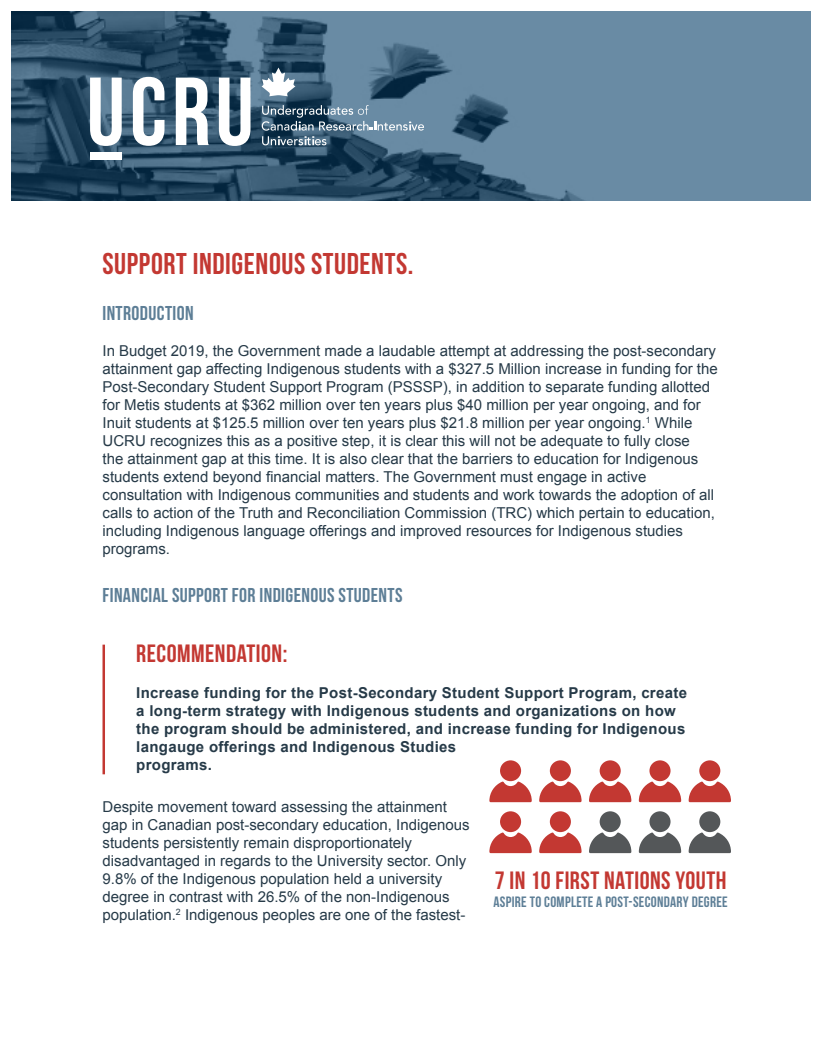
<style>
.page{position:relative;width:822px;height:1047px;background:#fff}
.page>*{position:absolute;margin:0;border:0;box-sizing:border-box;transform-origin:0 0}
.t1{font:700 30px "Bebas Neue";letter-spacing:.02em;color:#c33832}
.t2{font:25px "Bebas Neue";letter-spacing:.02em;color:#c33832}
.t3{font:20px "Bebas Neue";letter-spacing:.02em;color:#5d7e96}
.t4{font:15px/18px "Arial";color:#263a48}
.t5{font:700 15px/18px "Arial";letter-spacing:.02em;color:#263a48}
.t6{font:15px "Bebas Neue";letter-spacing:.02em;color:#5d7e96}
</style>
<div class="page">
<img style="left:11px;top:11px;width:799px;height:189px">
<svg style="left:261px;top:105px;width:163px;height:40px"></svg>
<svg style="left:90px;top:78px;width:32px;height:68px"></svg>
<svg style="left:133px;top:77px;width:31px;height:69px"></svg>
<svg style="left:176px;top:78px;width:33px;height:67px"></svg>
<svg style="left:219px;top:78px;width:31px;height:68px"></svg>
<div style="left:90px;top:153px;width:31px;height:7px;background:#fff"></div>
<svg style="left:261px;top:67px;width:34px;height:29px"></svg>
<svg style="left:489px;top:760px;width:42px;height:42px"></svg>
<svg style="left:539px;top:760px;width:42px;height:42px"></svg>
<svg style="left:589px;top:760px;width:42px;height:42px"></svg>
<svg style="left:638px;top:760px;width:43px;height:42px"></svg>
<svg style="left:688px;top:760px;width:42px;height:42px"></svg>
<svg style="left:489px;top:811px;width:42px;height:42px"></svg>
<svg style="left:539px;top:811px;width:42px;height:42px"></svg>
<svg style="left:589px;top:811px;width:42px;height:42px"></svg>
<svg style="left:638px;top:811px;width:43px;height:42px"></svg>
<svg style="left:688px;top:811px;width:42px;height:42px"></svg>
<hr style="left:102px;top:644px;width:3px;height:130px;background:#c33832">
<p class="t1" style="left:102px;top:247px;width:312px">SUPPORT INDIGENOUS STUDENTS.</p>
<p class="t3" style="left:102px;top:302px;width:93px">INTRODUCTION</p>
<p class="t4" style="left:102px;top:341px;width:616px">In Budget 2019, the Government made a laudable attempt at addressing the post-secondary attainment gap affecting Indigenous students with a $327.5 Million increase in funding for the Post-Secondary Student Support Program (PSSSP), in addition to separate funding allotted for Metis students at $362 million over ten years plus $40 million per year ongoing, and for Inuit students at $125.5 million over ten years plus $21.8 million per year ongoing.<sup>1</sup> While UCRU recognizes this as a positive step, it is clear this will not be adequate to fully close<br>the attainment gap at this time. It is also clear that the barriers to education for Indigenous students extend beyond financial matters. The Government must engage in active consultation with Indigenous communities and students and work towards the adoption of all calls to action of the Truth and Reconciliation Commission (TRC) which pertain to education, including Indigenous language offerings and improved resources for Indigenous studies programs.</p>
<p class="t3" style="left:102px;top:584px;width:301px">FINANCIAL SUPPORT FOR INDIGENOUS STUDENTS</p>
<p class="t2" style="left:136px;top:639px;width:152px">RECOMMENDATION:</p>
<p class="t5" style="left:136px;top:684px;width:552px">Increase funding for the Post-Secondary Student Support Program, create a long-term strategy with Indigenous students and organizations on how the program should be administered, and increase funding for Indigenous langauge offerings and Indigenous Studies<br>programs.</p>
<p class="t4" style="left:102px;top:797px;width:368px">Despite movement toward assessing the attainment gap in Canadian post-secondary education, Indigenous students persistently remain disproportionately disadvantaged in regards to the University sector. Only 9.8% of the Indigenous population held a university degree in contrast with 26.5% of the non-Indigenous population.<sup>2</sup> Indigenous peoples are one of the fastest-</p>
<p class="t2" style="left:494px;top:866px;width:233px">7 IN 10 FIRST NATIONS YOUTH</p>
<p class="t6" style="left:493px;top:893px;width:236px">ASPIRE TO COMPLETE A POST-SECONDARY DEGREE</p>
</div>
